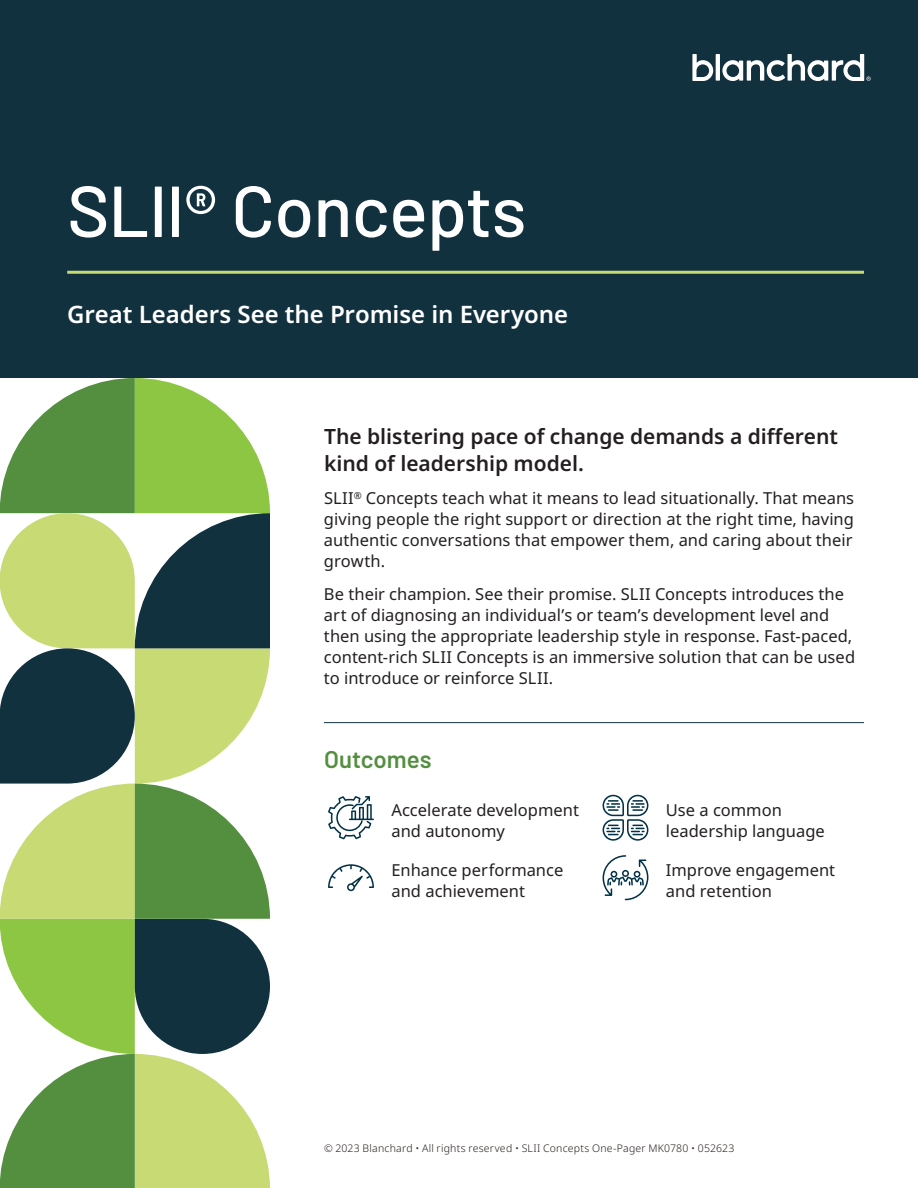
<style>
.page{position:relative;width:918px;height:1188px;background:#fff}
.page>*{position:absolute;margin:0;border:0;box-sizing:border-box;transform-origin:0 0}
.t1{font:500 72px "Barlow";letter-spacing:-.01em;color:#fff}
.t2{font:600 24px "Noto Sans";letter-spacing:-.005em;color:#fff}
.t3{font:600 24px "Barlow";color:#548f40}
.t4{font:600 21px/27px "Noto Sans";letter-spacing:-.005em;color:#231f20}
.t5{font:16.5px/21px "Noto Sans";color:#231f20}
.t6{font:300 10.5px "Noto Sans";letter-spacing:.02em;color:#251f1c}
</style>
<div class="page">
<div style="left:0;top:0;width:918px;height:378px;background:#12313f"></div>
<svg style="left:0;top:378px;width:270px;height:810px"></svg>
<svg style="left:692px;top:54px;width:21px;height:27px"></svg>
<hr style="left:716px;top:54px;width:4px;height:27px;background:#fff">
<svg style="left:722px;top:54px;width:149px;height:27px"></svg>
<hr style="left:324px;top:722px;width:540px;height:1px;background:#12313f">
<svg style="left:328px;top:796px;width:46px;height:43px"></svg>
<svg style="left:328px;top:864px;width:46px;height:27px"></svg>
<svg style="left:603px;top:795px;width:45px;height:46px"></svg>
<svg style="left:603px;top:855px;width:45px;height:45px"></svg>
<hr style="left:67px;top:271px;width:797px;height:3px;background:#c7da74">
<h1 class="t1" style="left:67px;top:186px;width:461px">SLII® Concepts</h1>
<h2 class="t2" style="left:67px;top:304px;width:502px">Great Leaders See the Promise in Everyone</h2>
<p class="t4" style="left:324px;top:423px;width:516px">The blistering pace of change demands a different kind of leadership model.</p>
<p class="t5" style="left:324px;top:489px;width:532px;text-align:justify">SLII<sup>®</sup> Concepts teach what it means to lead situationally. That means giving people the right support or direction at the right time, having authentic conversations that empower them, and caring about their growth.</p>
<p class="t5" style="left:324px;top:585px;width:533px">Be their champion. See their promise. SLII Concepts introduces the art of diagnosing an individual’s or team’s development level and then using the appropriate leadership style in response. Fast-paced, content-rich SLII Concepts is an immersive solution that can be used to introduce or reinforce SLII.</p>
<h2 class="t3" style="left:324px;top:745px;width:109px">Outcomes</h2>
<p class="t5" style="left:392px;top:801px;width:189px">Accelerate development and autonomy</p>
<p class="t5" style="left:392px;top:861px;width:173px">Enhance performance and achievement</p>
<p class="t5" style="left:666px;top:801px;width:160px">Use a common leadership language</p>
<p class="t5" style="left:666px;top:861px;width:171px">Improve engagement and retention</p>
<p class="t6" style="left:324px;top:1144px;width:412px">© 2023 Blanchard • All rights reserved • SLII Concepts One-Pager MK0780 • 052623</p>
</div>
